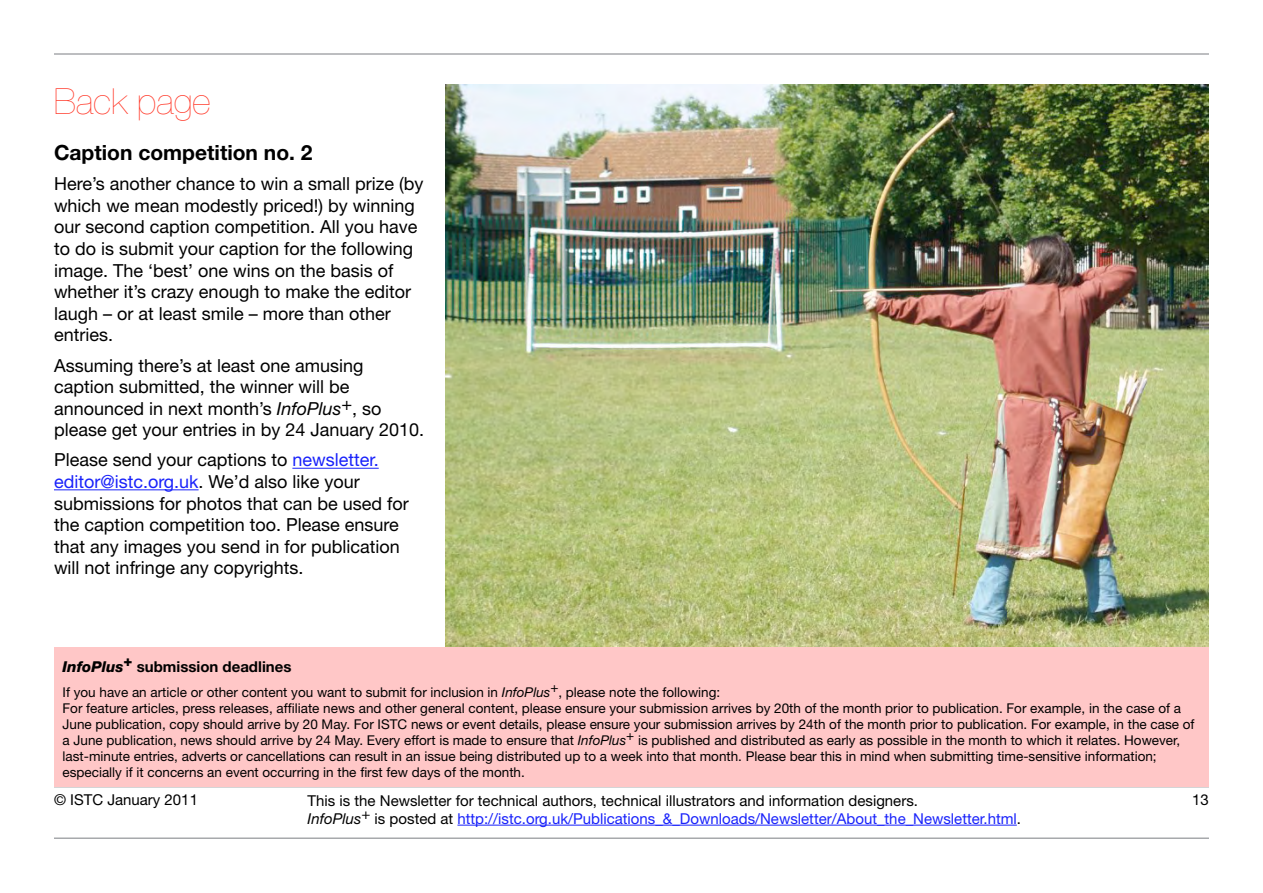
<style>
.page{position:relative;width:1263px;height:893px;background:#fff}
.page>*{position:absolute;margin:0;border:0;box-sizing:border-box;transform-origin:0 0}
.t1{font:200 36px "Helvetica Neue";color:#ff3626}
.t2{font:700 21px "Helvetica Neue";color:#000}
.t3{font:18px/21.6px "Helvetica Neue";color:#000}
.t4{font:15px/18px "Helvetica Neue";color:#000}
.t5{font:700 15px "Helvetica Neue";color:#000}
.t6{font:13.5px/16px "Helvetica Neue";color:#000}
.s1{font-style:italic}
.s2{color:#1922fb}
.s3{font-weight:800;font-style:italic}
</style>
<div class="page">
<hr style="left:54px;top:53px;width:1155px;height:2px;background:#a7a9ac">
<hr style="left:54px;top:837px;width:1155px;height:2px;background:#a7a9ac">
<hr style="left:54px;top:786px;width:1155px;height:1px;background:#a7a9ac">
<hr style="left:457px;top:825px;width:560px;height:1px;background:#1922fb">
<hr style="left:292px;top:468px;width:87px;height:1px;background:#1922fb">
<hr style="left:54px;top:489px;width:145px;height:1px;background:#1922fb">
<img style="left:445px;top:84px;width:764px;height:563px">
<div style="left:54px;top:647px;width:1155px;height:139px;background:#ffc7c7"></div>
<h1 class="t1" style="left:54px;top:80px;width:158px">Back page</h1>
<h2 class="t2" style="left:54px;top:140px;width:260px">Caption competition no. 2</h2>
<p class="t3" style="left:54px;top:173px;width:371px">Here’s another chance to win a small prize (by which we mean modestly priced!) by winning our second caption competition. All you have to do is submit your caption for the following image. The ‘best’ one wins on the basis of whether it’s crazy enough to make the editor laugh – or at least smile – more than other entries.</p>
<h3 class="t3" style="left:54px;top:354px;width:372px">Assuming there’s at least one amusing caption submitted, the winner will be announced in next month’s <span class="s1">InfoPlus</span>+, so please get your entries in by 24 January 2010.</h3>
<p class="t3" style="left:54px;top:449px;width:356px">Please send your captions to <span class="s2">newsletter. editor@istc.org.uk</span>. We’d also like your submissions for photos that can be used for the caption competition too. Please ensure that any images you send in for publication will not infringe any copyrights.</p>
<p class="t5" style="left:63px;top:657px;width:230px"><span class="s3">InfoPlus</span><sup>+</sup> submission deadlines</p>
<p class="t6" style="left:63px;top:683px;width:1134px">If you have an article or other content you want to submit for inclusion in <span class="s1">InfoPlus</span><sup>+</sup>, please note the following:<br>For feature articles, press releases, affiliate news and other general content, please ensure your submission arrives by 20th of the month prior to publication. For example, in the case of a June publication, copy should arrive by 20 May. For ISTC news or event details, please ensure your submission arrives by 24th of the month prior to publication. For example, in the case of a June publication, news should arrive by 24 May. Every effort is made to ensure that <span class="s1">InfoPlus</span><sup>+</sup> is published and distributed as early as possible in the month to which it relates. However, last-minute entries, adverts or cancellations can result in an issue being distributed up to a week into that month. Please bear this in mind when submitting time-sensitive information; especially if it concerns an event occurring in the first few days of the month.</p>
<p class="t4" style="left:54px;top:790px;width:145px">© ISTC January 2011</p>
<p class="t4" style="left:1192px;top:791px;width:18px">13</p>
<p class="t4" style="left:308px;top:791px;width:715px">This is the Newsletter for technical authors, technical illustrators and information designers.<br><span class="s1">InfoPlus</span><sup>+</sup> is posted at <span class="s2">http://istc.org.uk/Publications_&amp;_Downloads/Newsletter/About_the_Newsletter.html</span>.</p>
</div>
